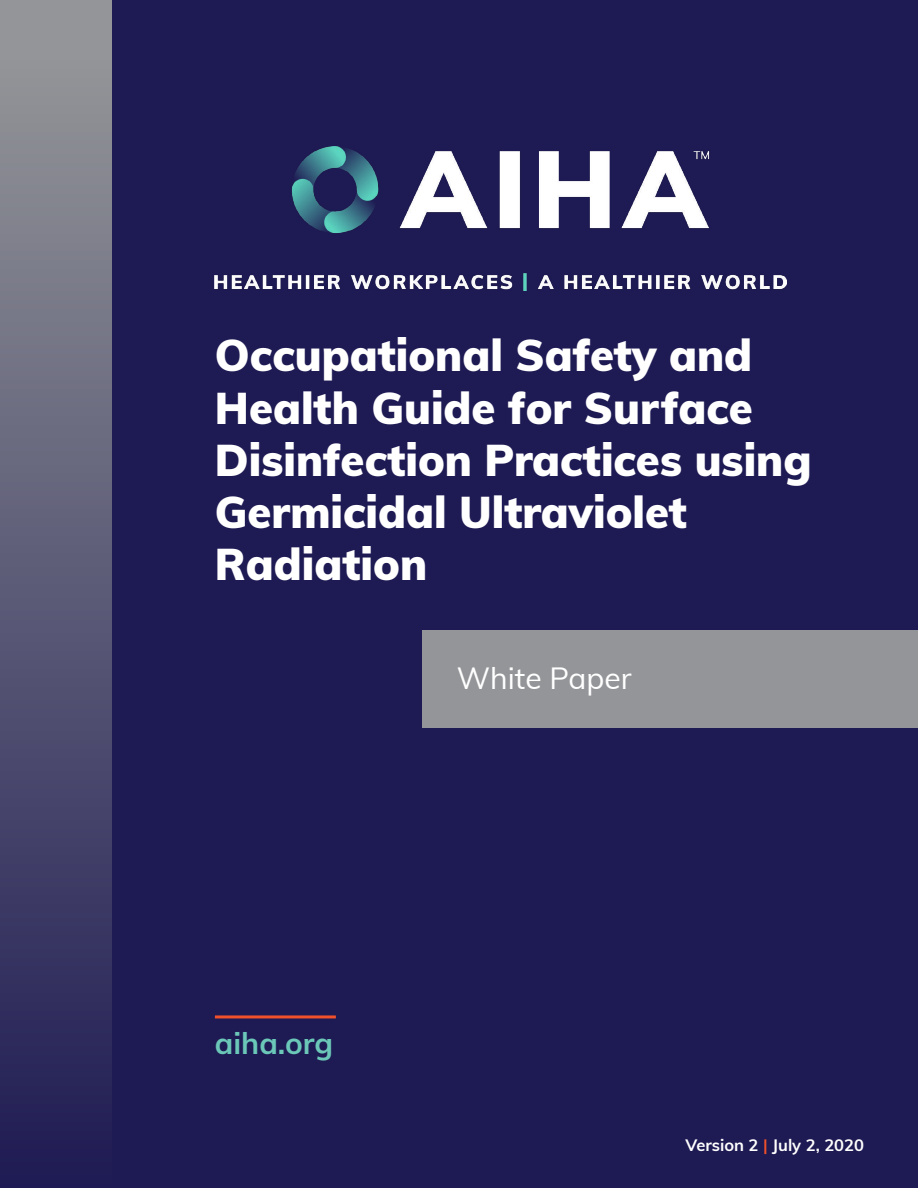
<style>
.page{position:relative;width:918px;height:1188px;background:#1e1a53}
.page>*{position:absolute;margin:0;border:0;box-sizing:border-box;transform-origin:0 0}
.t1{font:900 43.5px/52.2px "Muli";color:#fff}
.t2{font:30px "Muli";color:#fff}
.t3{font:700 30px "Muli";color:#6bc7b8}
.t4{font:700 16.5px "Muli";color:#fff}
.s1{color:#f0512a}
</style>
<div class="page">
<img style="left:215px;top:147px;width:571px;height:144px">
<div style="left:0;top:0;width:111px;height:1188px;background:linear-gradient(to bottom,#989a9b,#1f1b53)"></div>
<div style="left:422px;top:631px;width:496px;height:97px;background:#939598"></div>
<hr style="left:215px;top:1015px;width:121px;height:3px;background:#f0512a">
<p class="t1" style="left:215px;top:328px;width:598px">Occupational Safety and<br>Health Guide for Surface<br>Disinfection Practices using<br>Germicidal Ultraviolet<br>Radiation</p>
<p class="t2" style="left:457px;top:656px;width:176px">White Paper</p>
<p class="t3" style="left:215px;top:1021px;width:120px">aiha.org</p>
<p class="t4" style="left:685px;top:1133px;width:180px">Version 2 <span class="s1">|</span> July 2, 2020</p>
</div>
